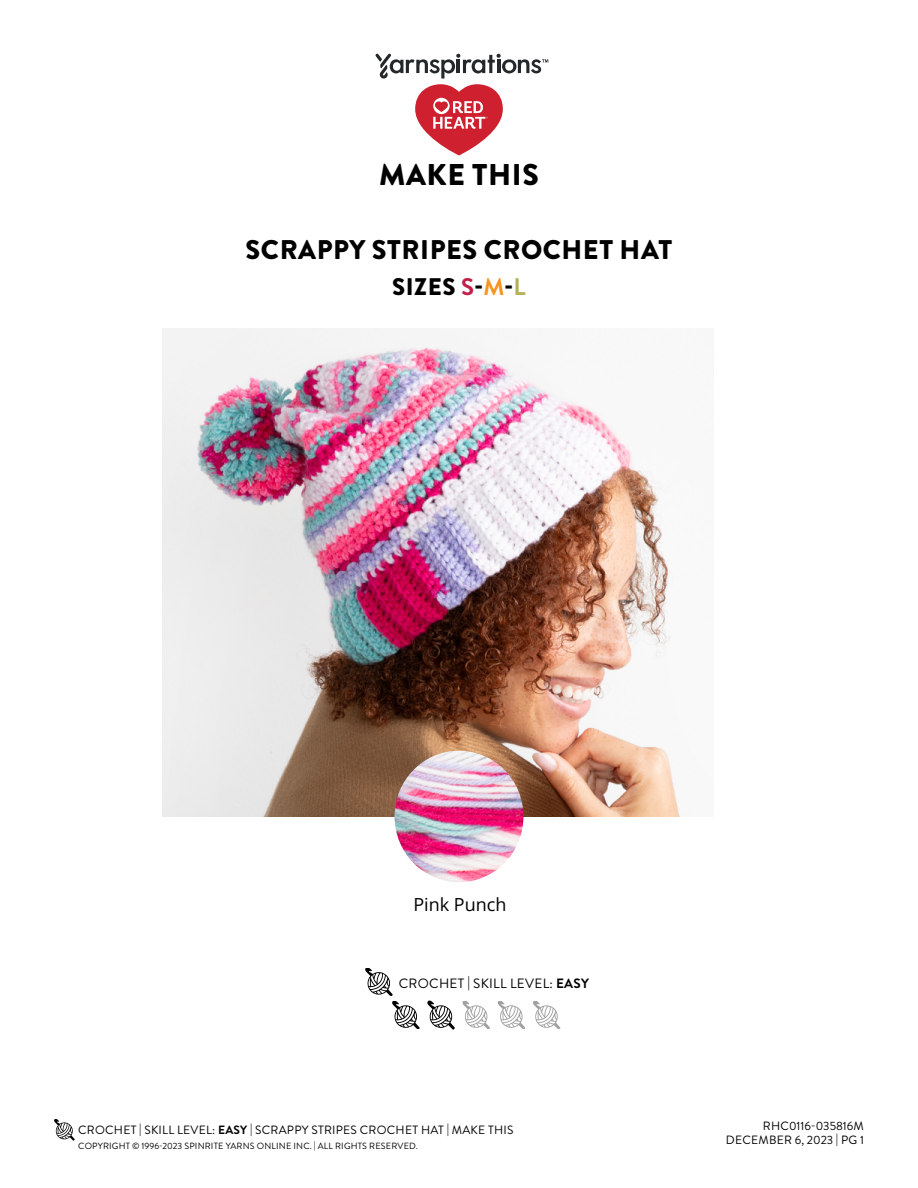
<style>
.page{position:relative;width:918px;height:1188px;background:#fff}
.page>*{position:absolute;margin:0;border:0;box-sizing:border-box;transform-origin:0 0}
.t1{font:900 30px "Brandon Grotesque";letter-spacing:.02em;color:#000}
.NAME_OF_PATTERN{font:900 27px "Brandon Grotesque";letter-spacing:.02em;color:#000}
.NAME_OF_PATTERN-2{font:900 24px "Brandon Grotesque";letter-spacing:.02em;color:#000}
.Cover_-_Photo_Captions__Color_Name{font:18px "Open Sans";color:#000}
.t2{font:13.5px "Brandon Grotesque";letter-spacing:.02em;color:#000}
.t3{font:12px "Brandon Grotesque";letter-spacing:.02em;color:#000}
.t4{font:12px "Brandon Grotesque";color:#000}
.t5{font:9px "Brandon Grotesque";letter-spacing:.02em;color:#000}
.s1{font-weight:700;color:#c31f49}
.s2{font-weight:700;color:#f7941e}
.s3{font-weight:700;color:#b2b258}
.s4{font-weight:700}
</style>
<div class="page">
<svg style="left:427px;top:1001px;width:28px;height:29px"></svg>
<svg style="left:462px;top:1001px;width:28px;height:28px"></svg>
<svg style="left:498px;top:1001px;width:27px;height:28px"></svg>
<svg style="left:533px;top:1001px;width:27px;height:28px"></svg>
<svg style="left:365px;top:968px;width:55px;height:61px"></svg>
<svg style="left:54px;top:1119px;width:21px;height:21px"></svg>
<img style="left:163px;top:328px;width:517px;height:488px">
<img style="left:395px;top:751px;width:128px;height:131px">
<svg style="left:376px;top:54px;width:172px;height:101px"></svg>
<h1 class="t1" style="left:379px;top:153px;width:161px">MAKE THIS</h1>
<p class="NAME_OF_PATTERN" style="left:246px;top:230px;width:428px">SCRAPPY STRIPES CROCHET HAT</p>
<p class="NAME_OF_PATTERN-2" style="left:392px;top:270px;width:135px">SIZES <span class="s1">S</span>-<span class="s2">M</span>-<span class="s3">L</span></p>
<p class="Cover_-_Photo_Captions__Color_Name" style="left:413px;top:892px;width:95px">Pink Punch</p>
<p class="t2" style="left:399px;top:974px;width:192px">CROCHET | SKILL LEVEL: <span class="s4">EASY</span></p>
<p class="t3" style="left:78px;top:1122px;width:437px">CROCHET | SKILL LEVEL: <span class="s4">EASY</span> | SCRAPPY STRIPES CROCHET HAT | MAKE THIS</p>
<p class="t5" style="left:78px;top:1140px;width:341px">COPYRIGHT © 1996-2023 SPINRITE YARNS ONLINE INC. | ALL RIGHTS RESERVED.</p>
<p class="t4" style="left:763px;top:1117px;width:102px">RHC0116-035816M</p>
<p class="t3" style="left:726px;top:1132px;width:19px">DECEM</p>
<p class="t3" style="left:769px;top:1132px;width:96px">BER 6, 2023 | PG 1</p>
</div>
